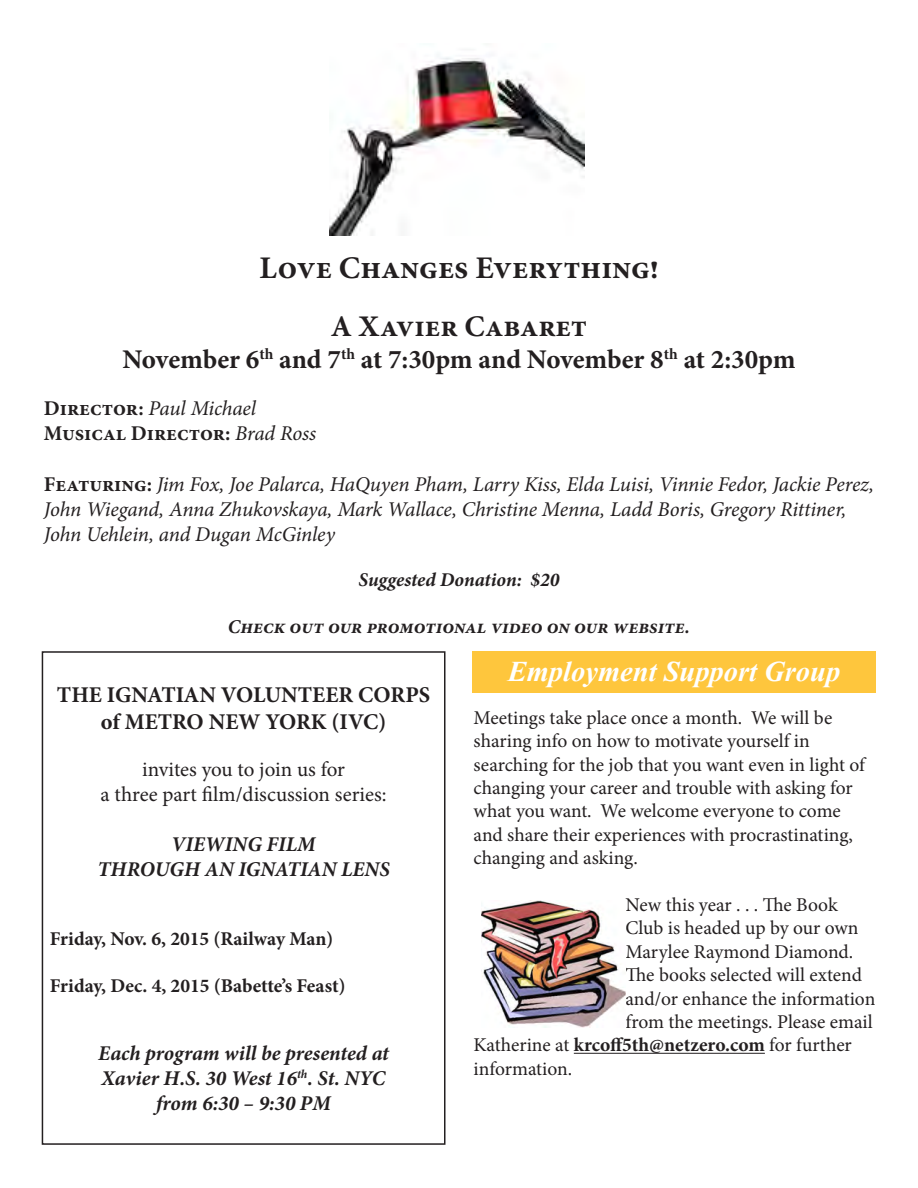
<style>
.page{position:relative;width:918px;height:1188px;background:#fff}
.page>*{position:absolute;margin:0;border:0;box-sizing:border-box;transform-origin:0 0}
.t1{font:700 31.5px "Minion Pro";color:#231f20}
.t2{font:700 30px "Minion Pro";color:#231f20}
.t3{font:italic 700 28.5px "Times New Roman";color:#fff}
.t4{font:700 27px "Minion Pro";letter-spacing:-.01em;color:#231f20}
.t5{font:700 22.5px "Minion Pro";color:#231f20}
.t6{font:italic 21px/25.2px "Minion Pro";letter-spacing:-.01em;color:#231f20}
.t7{font:italic 700 21px "Minion Pro";color:#231f20}
.t8{font:21px "Minion Pro";color:#231f20}
.t9{font:700 21px "Minion Pro";color:#231f20}
.t10{font:19.5px/23.4px "Minion Pro";letter-spacing:-.005em;color:#231f20}
.t11{font:700 19.5px "Minion Pro";letter-spacing:-.015em;color:#231f20}
.t12{font:italic 700 19.5px "Minion Pro";color:#231f20}
.s1{font-weight:700;font-style:normal}
.s2{font-weight:400;font-style:italic}
.s3{font-weight:700}
</style>
<div class="page">
<img style="left:329px;top:57px;width:255px;height:178px">
<div style="left:42px;top:651px;width:404px;height:494px;border:2px solid #231f20"></div>
<div style="left:472px;top:651px;width:404px;height:41px;background:#fec63d"></div>
<hr style="left:574px;top:1053px;width:191px;height:1px;background:#231f20">
<img style="left:482px;top:901px;width:143px;height:126px">
<p class="t1" style="left:260px;top:246px;width:400px">Love Changes Everything!</p>
<p class="t2" style="left:331px;top:305px;width:258px">A Xavier Cabaret</p>
<p class="t4" style="left:123px;top:341px;width:674px">November 6<sup>th</sup> and 7<sup>th</sup> at 7:30pm and November 8<sup>th</sup> at 2:30pm</p>
<p class="t6" style="left:44px;top:396px;width:213px"><span class="s1">Director:</span> Paul Michael</p>
<p class="t9" style="left:44px;top:419px;width:274px">Musical Director: <span class="s2">Brad Ross</span></p>
<p class="t6" style="left:44px;top:471px;width:832px"><span class="s1">Featuring:</span> Jim Fox, Joe Palarca, HaQuyen Pham, Larry Kiss, Elda Luisi, Vinnie Fedor, Jackie Perez,<br>John Wiegand, Anna Zhukovskaya, Mark Wallace, Christine Menna, Ladd Boris, Gregory Rittiner,<br>John Uehlein, and Dugan McGinley</p>
<p class="t12" style="left:359px;top:566px;width:202px">Suggested Donation: $20</p>
<p class="t12" style="left:228px;top:613px;width:464px">Check out our promotional video on our website.</p>
<p class="t5" style="left:57px;top:679px;width:375px">THE IGNATIAN VOLUNTEER CORPS</p>
<p class="t5" style="left:101px;top:706px;width:287px">of METRO NEW YORK (IVC)</p>
<p class="t8" style="left:142px;top:755px;width:204px">invites you to join us for</p>
<p class="t8" style="left:101px;top:780px;width:288px">a three part film/discussion series:</p>
<p class="t7" style="left:171px;top:830px;width:146px">VIEWING FILM</p>
<p class="t7" style="left:98px;top:855px;width:294px">THROUGH AN IGNATIAN LENS</p>
<p class="t11" style="left:50px;top:925px;width:285px">Friday, Nov. 6, 2015 (Railway Man)</p>
<p class="t11" style="left:50px;top:972px;width:297px">Friday, Dec. 4, 2015 (Babette’s Feast)</p>
<p class="t7" style="left:98px;top:1038px;width:293px">Each program will be presented at</p>
<p class="t7" style="left:102px;top:1064px;width:285px">Xavier H.S. 30 West 16<sup>th</sup>. St. NYC</p>
<p class="t7" style="left:156px;top:1089px;width:176px">from 6:30 – 9:30 PM</p>
<p class="t3" style="left:508px;top:652px;width:334px">Employment Support Group</p>
<p class="t10" style="left:474px;top:706px;width:393px">Meetings take place once a month. We will be sharing info on how to motivate yourself in searching for the job that you want even in light of changing your career and trouble with asking for what you want. We welcome everyone to come and share their experiences with procrastinating, changing and asking.</p>
<p class="t10" style="left:625px;top:893px;width:214px">New this year . . . The Book</p>
<p class="t10" style="left:625px;top:917px;width:235px">Club is headed up by our own</p>
<p class="t10" style="left:625px;top:940px;width:229px">Marylee Raymond Diamond.</p>
<p class="t10" style="left:625px;top:963px;width:238px">The books selected will extend</p>
<p class="t10" style="left:625px;top:987px;width:251px">and/or enhance the information</p>
<p class="t10" style="left:625px;top:1010px;width:249px">from the meetings. Please email</p>
<p class="t10" style="left:474px;top:1034px;width:380px">Katherine at <span class="s3">krcoff5th@netzero.com</span> for further</p>
<p class="t10" style="left:474px;top:1057px;width:100px">information.</p>
</div>
